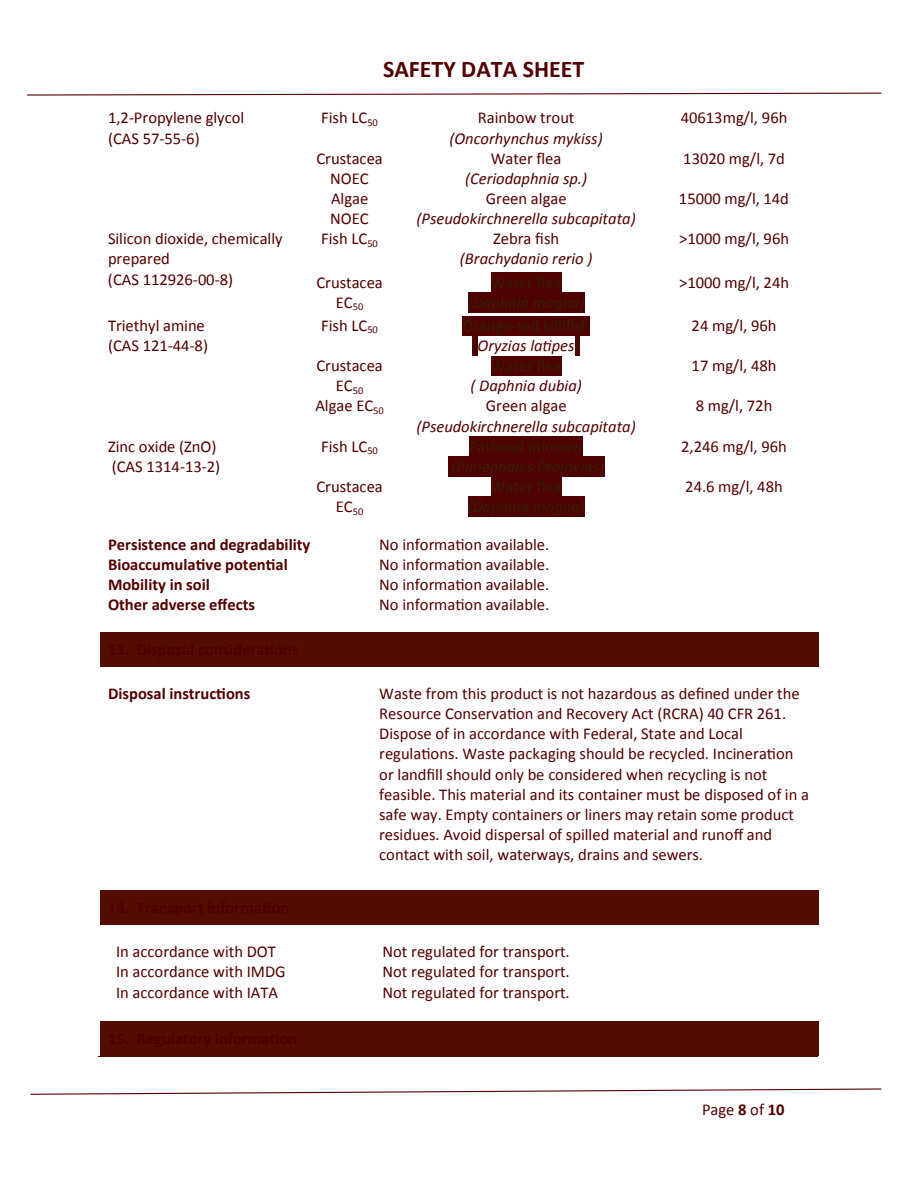
<style>
.page{position:relative;width:918px;height:1188px;background:#fff}
.page>*{position:absolute;margin:0;border:0;box-sizing:border-box;transform-origin:0 0}
.t1{font:700 24px "Calibri";color:#520000}
.t2{font:16.5px/20.1px "Calibri";color:#520000}
.t3{font:italic 16.5px "Calibri";letter-spacing:-.005em;color:#520000}
.t4{font:700 16.5px "Calibri";letter-spacing:-.005em;color:#520000}
.t5{font:16.5px/20px "Calibri";color:#342000;text-align:center}
.t6{font:italic 16.5px "Calibri";letter-spacing:-.005em;color:#342000}
.s1{font-style:italic}
.s2{font-style:italic;color:#520000}
.s3{font-weight:700}
</style>
<div class="page">
<svg style="left:30px;top:1088px;width:852px;height:7px"></svg>
<svg style="left:27px;top:92px;width:855px;height:4px"></svg>
<div style="left:491px;top:272px;width:70px;height:20px;background:#4f0000"></div>
<div style="left:468px;top:292px;width:117px;height:20px;background:#4f0000"></div>
<div style="left:462px;top:316px;width:128px;height:20px;background:#4f0000"></div>
<div style="left:472px;top:335px;width:6px;height:21px;background:#4f0000"></div>
<div style="left:575px;top:335px;width:5px;height:21px;background:#4f0000"></div>
<div style="left:491px;top:356px;width:70px;height:20px;background:#4f0000"></div>
<div style="left:470px;top:436px;width:113px;height:20px;background:#4f0000"></div>
<div style="left:448px;top:456px;width:156px;height:20px;background:#4f0000"></div>
<div style="left:491px;top:477px;width:70px;height:20px;background:#4f0000"></div>
<div style="left:468px;top:496px;width:117px;height:21px;background:#4f0000"></div>
<div style="left:100px;top:632px;width:718px;height:34px;background:#540d00"></div>
<div style="left:100px;top:890px;width:718px;height:35px;background:#540d00"></div>
<div style="left:100px;top:1021px;width:718px;height:35px;background:#540d00"></div>
<hr style="left:99px;top:1056px;width:719px;height:1px;background:#520000">
<h1 class="t1" style="left:383px;top:54px;width:203px">SAFETY DATA SHEET</h1>
<p class="t2" style="left:108px;top:107px;width:138px">1,2-Propylene glycol (CAS 57-55-6)</p>
<p class="t2" style="left:321px;top:107px;width:58px">Fish LC<sub>50</sub></p>
<p class="t2" style="left:478px;top:107px;width:98px">Rainbow trout</p>
<p class="t3" style="left:449px;top:127px;width:155px">(Oncorhynchus mykiss)</p>
<p class="t2" style="left:316px;top:148px;width:68px;text-align:center">Crustacea<br>NOEC</p>
<p class="t2" style="left:491px;top:148px;width:72px">Water flea</p>
<p class="t3" style="left:465px;top:167px;width:124px">(Ceriodaphnia sp.)</p>
<p class="t2" style="left:330px;top:188px;width:40px">Algae<br>NOEC</p>
<p class="t2" style="left:486px;top:188px;width:82px">Green algae</p>
<p class="t3" style="left:416px;top:207px;width:221px">(Pseudokirchnerella subcapitata)</p>
<p class="t2" style="left:108px;top:228px;width:176px">Silicon dioxide, chemically prepared<br>(CAS 112926-00-8)</p>
<p class="t2" style="left:321px;top:228px;width:58px">Fish LC<sub>50</sub></p>
<p class="t2" style="left:493px;top:228px;width:68px">Zebra fish</p>
<p class="t3" style="left:460px;top:247px;width:134px">(Brachydanio rerio )</p>
<p class="t2" style="left:316px;top:272px;width:68px;text-align:center">Crustacea<br>EC<sub>50</sub></p>
<p class="t5" style="left:491px;top:272px;width:72px">Water flea</p>
<p class="t6" style="left:468px;top:291px;width:119px">(Daphnia magna)</p>
<p class="t2" style="left:681px;top:107px;width:108px">40613mg/l, 96h</p>
<p class="t2" style="left:683px;top:148px;width:103px">13020 mg/l, 7d</p>
<p class="t2" style="left:679px;top:188px;width:112px">15000 mg/l, 14d</p>
<p class="t2" style="left:679px;top:228px;width:112px">&gt;1000 mg/l, 96h</p>
<p class="t2" style="left:679px;top:272px;width:112px">&gt;1000 mg/l, 24h</p>
<p class="t2" style="left:108px;top:315px;width:102px">Triethyl amine (CAS 121-44-8)</p>
<p class="t2" style="left:321px;top:315px;width:58px">Fish LC<sub>50</sub></p>
<p class="t5" style="left:462px;top:315px;width:129px">Orange-red killifish <span class="s1">(</span><span class="s2">Oryzias latipes</span><span class="s1">)</span></p>
<p class="t2" style="left:692px;top:315px;width:86px">24 mg/l, 96h</p>
<p class="t2" style="left:316px;top:355px;width:68px;text-align:center">Crustacea<br>EC<sub>50</sub></p>
<p class="t5" style="left:491px;top:355px;width:72px">Water flea</p>
<p class="t2" style="left:692px;top:355px;width:86px">17 mg/l, 48h</p>
<p class="t3" style="left:470px;top:374px;width:113px">( Daphnia dubia)</p>
<p class="t2" style="left:315px;top:395px;width:70px">Algae EC<sub>50</sub></p>
<p class="t2" style="left:486px;top:395px;width:82px">Green algae</p>
<p class="t3" style="left:416px;top:415px;width:221px">(Pseudokirchnerella subcapitata)</p>
<p class="t2" style="left:108px;top:436px;width:114px">Zinc oxide (ZnO) (CAS 1314-13-2)</p>
<p class="t2" style="left:321px;top:436px;width:58px">Fish LC<sub>50</sub></p>
<p class="t5" style="left:470px;top:436px;width:115px">Fathead minnow</p>
<p class="t6" style="left:452px;top:455px;width:154px">(Pimephales Promelas)</p>
<p class="t2" style="left:316px;top:476px;width:68px;text-align:center">Crustacea<br>EC<sub>50</sub></p>
<p class="t5" style="left:491px;top:476px;width:72px">Water flea</p>
<p class="t6" style="left:468px;top:495px;width:119px">(Daphnia magna)</p>
<p class="t4" style="left:108px;top:534px;width:204px">Persistence and degradability</p>
<p class="t2" style="left:379px;top:534px;width:172px">No information available.</p>
<p class="t4" style="left:108px;top:554px;width:181px">Bioaccumulative potential</p>
<p class="t2" style="left:379px;top:554px;width:172px">No information available.</p>
<p class="t4" style="left:108px;top:574px;width:103px">Mobility in soil</p>
<p class="t2" style="left:379px;top:574px;width:172px">No information available.</p>
<p class="t4" style="left:108px;top:594px;width:149px">Other adverse effects</p>
<p class="t2" style="left:379px;top:594px;width:172px">No information available.</p>
<p class="t2" style="left:696px;top:395px;width:78px">8 mg/l, 72h</p>
<p class="t2" style="left:681px;top:436px;width:107px">2,246 mg/l, 96h</p>
<p class="t2" style="left:685px;top:476px;width:99px">24.6 mg/l, 48h</p>
<p class="t4" style="left:108px;top:683px;width:144px">Disposal instructions</p>
<p class="t2" style="left:379px;top:683px;width:431px">Waste from this product is not hazardous as defined under the Resource Conservation and Recovery Act (RCRA) 40 CFR 261.<br>Dispose of in accordance with Federal, State and Local regulations. Waste packaging should be recycled. Incineration or landfill should only be considered when recycling is not feasible. This material and its container must be disposed of in a safe way. Empty containers or liners may retain some product residues. Avoid dispersal of spilled material and runoff and contact with soil, waterways, drains and sewers.</p>
<p class="t2" style="left:116px;top:941px;width:161px">In accordance with DOT</p>
<p class="t2" style="left:382px;top:941px;width:189px">Not regulated for transport.</p>
<p class="t2" style="left:116px;top:961px;width:171px">In accordance with IMDG</p>
<p class="t2" style="left:382px;top:961px;width:189px">Not regulated for transport.</p>
<p class="t2" style="left:116px;top:982px;width:164px">In accordance with IATA</p>
<p class="t2" style="left:382px;top:982px;width:189px">Not regulated for transport.</p>
<p class="t2" style="left:702px;top:1099px;width:84px">Page <span class="s3">8</span> of <span class="s3">10</span></p>
</div>
